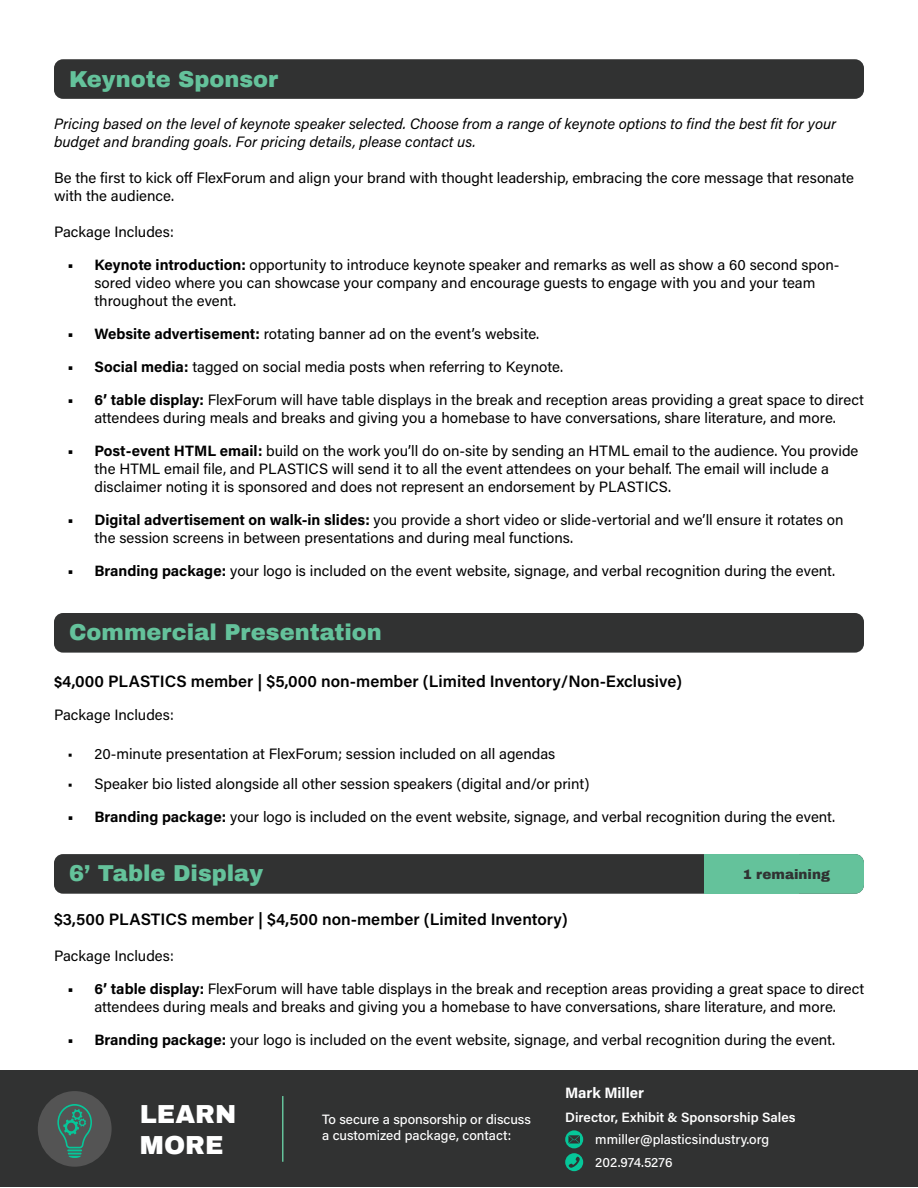
<style>
.page{position:relative;width:918px;height:1188px;background:#fff}
.page>*{position:absolute;margin:0;border:0;box-sizing:border-box;transform-origin:0 0}
.t1{font:900 25.5px/30.6px "Archivo";color:#fff}
.t2{font:900 22.5px "Archivo";color:#64c29b}
.t3{font:600 16.5px "Acumin Pro";color:#000}
.t4{font:15px/18px "Acumin Pro";color:#000}
.t5{font:italic 15px/18px "Acumin Pro";color:#000}
.t6{font:700 15px "Acumin Pro";color:#fff}
.t7{font:500 13.5px/22.5px "Acumin Pro";color:#fff}
.t8{font:600 13.5px "Acumin Pro";color:#fff}
.t9{font:900 13.5px "Archivo";color:#303232}
.s1{font-weight:700}
.s2{font-weight:700;font-size:15px}
</style>
<div class="page">
<div style="left:54px;top:613px;width:810px;height:40px;background:#313232;border-radius:9px"></div>
<div style="left:54px;top:59px;width:810px;height:40px;background:#313232;border-radius:9px"></div>
<div style="left:0;top:1070px;width:918px;height:117px;background:#313232"></div>
<div style="left:38px;top:1091px;width:74px;height:76px;background:#545454;border-radius:50%"></div>
<svg style="left:57px;top:1104px;width:35px;height:54px"></svg>
<svg style="left:565px;top:1130px;width:18px;height:41px"></svg>
<hr style="left:282px;top:1096px;width:2px;height:66px;background:#64c29b">
<div style="left:54px;top:854px;width:810px;height:40px;background:#313232;border-radius:9px"></div>
<div style="left:704px;top:854px;width:95px;height:40px;background:#64c29b"></div>
<div style="left:731px;top:854px;width:133px;height:40px;background:#64c29b;border-radius:9px"></div>
<h2 class="t2" style="left:69px;top:65px;width:211px">Keynote Sponsor</h2>
<p class="t5" style="left:54px;top:114px;width:784px">Pricing based on the level of keynote speaker selected. Choose from a range of keynote options to find the best fit for your budget and branding goals. For pricing details, please contact us.</p>
<p class="t4" style="left:54px;top:168px;width:802px">Be the first to kick off FlexForum and align your brand with thought leadership, embracing the core message that resonate with the audience.</p>
<p class="t4" style="left:54px;top:222px;width:122px">Package Includes:</p>
<p class="t4" style="left:95px;top:255px;width:747px;text-indent:-27px"><span class="s1">• Keynote introduction:</span> opportunity to introduce keynote speaker and remarks as well as show a 60 second spon&shy;sored video where you can showcase your company and encourage guests to engage with you and your team throughout the event.</p>
<p class="t4" style="left:68px;top:324px;width:473px"><span class="s1">• Website advertisement:</span> rotating banner ad on the event’s website.</p>
<p class="t4" style="left:68px;top:357px;width:497px"><span class="s1">• Social media:</span> tagged on social media posts when referring to Keynote.</p>
<p class="t4" style="left:68px;top:390px;width:798px;text-align:center"><span class="s1">• 6’ table display:</span> FlexForum will have table displays in the break and reception areas providing a great space to direct attendees during meals and breaks and giving you a homebase to have conversations, share literature, and more.</p>
<p class="t4" style="left:95px;top:441px;width:765px;text-indent:-27px"><span class="s1">• Post-event HTML email:</span> build on the work you’ll do on-site by sending an HTML email to the audience. You provide the HTML email file, and PLASTICS will send it to all the event attendees on your behalf. The email will include a disclaimer noting it is sponsored and does not represent an endorsement by PLASTICS.</p>
<p class="t4" style="left:95px;top:510px;width:751px;text-indent:-27px"><span class="s1">• Digital advertisement on walk-in slides:</span> you provide a short video or slide-vertorial and we’ll ensure it rotates on the session screens in between presentations and during meal functions.</p>
<p class="t4" style="left:68px;top:561px;width:769px"><span class="s1">• Branding package:</span> your logo is included on the event website, signage, and verbal recognition during the event.</p>
<h2 class="t2" style="left:69px;top:619px;width:314px">Commercial Presentation</h2>
<p class="t3" style="left:54px;top:670px;width:630px"><span class="s2">$</span>4,000 PLASTICS member | $5,000 non-member (Limited Inventory/Non-Exclusive)</p>
<p class="t4" style="left:54px;top:706px;width:122px">Package Includes:</p>
<p class="t4" style="left:68px;top:745px;width:489px">• 20-minute presentation at FlexForum; session included on all agendas</p>
<p class="t4" style="left:68px;top:775px;width:524px">• Speaker bio listed alongside all other session speakers (digital and/or print)</p>
<p class="t4" style="left:68px;top:808px;width:769px"><span class="s1">• Branding package:</span> your logo is included on the event website, signage, and verbal recognition during the event.</p>
<h2 class="t2" style="left:69px;top:860px;width:196px">6’ Table Display</h2>
<p class="t3" style="left:54px;top:908px;width:515px">$3,500 PLASTICS member | $4,500 non-member (Limited Inventory)</p>
<p class="t4" style="left:54px;top:946px;width:122px">Package Includes:</p>
<p class="t4" style="left:68px;top:979px;width:798px;text-align:center"><span class="s1">• 6’ table display:</span> FlexForum will have table displays in the break and reception areas providing a great space to direct attendees during meals and breaks and giving you a homebase to have conversations, share literature, and more.</p>
<p class="t4" style="left:68px;top:1030px;width:769px"><span class="s1">• Branding package:</span> your logo is included on the event website, signage, and verbal recognition during the event.</p>
<p class="t9" style="left:743px;top:867px;width:89px">1 remaining</p>
<h1 class="t1" style="left:140px;top:1099px;width:98px">LEARN<br>MORE</h1>
<p class="t7" style="left:322px;top:1110px;width:210px;line-height:16.5px">To secure a sponsorship or discuss a customized package, contact:</p>
<p class="t6" style="left:565px;top:1082px;width:80px">Mark Miller</p>
<p class="t8" style="left:565px;top:1107px;width:232px">Director, Exhibit &amp; Sponsorship Sales</p>
<p class="t7" style="left:595px;top:1128px;width:176px">mmiller@plasticsindustry.org<br>202.974.5276</p>
</div>
